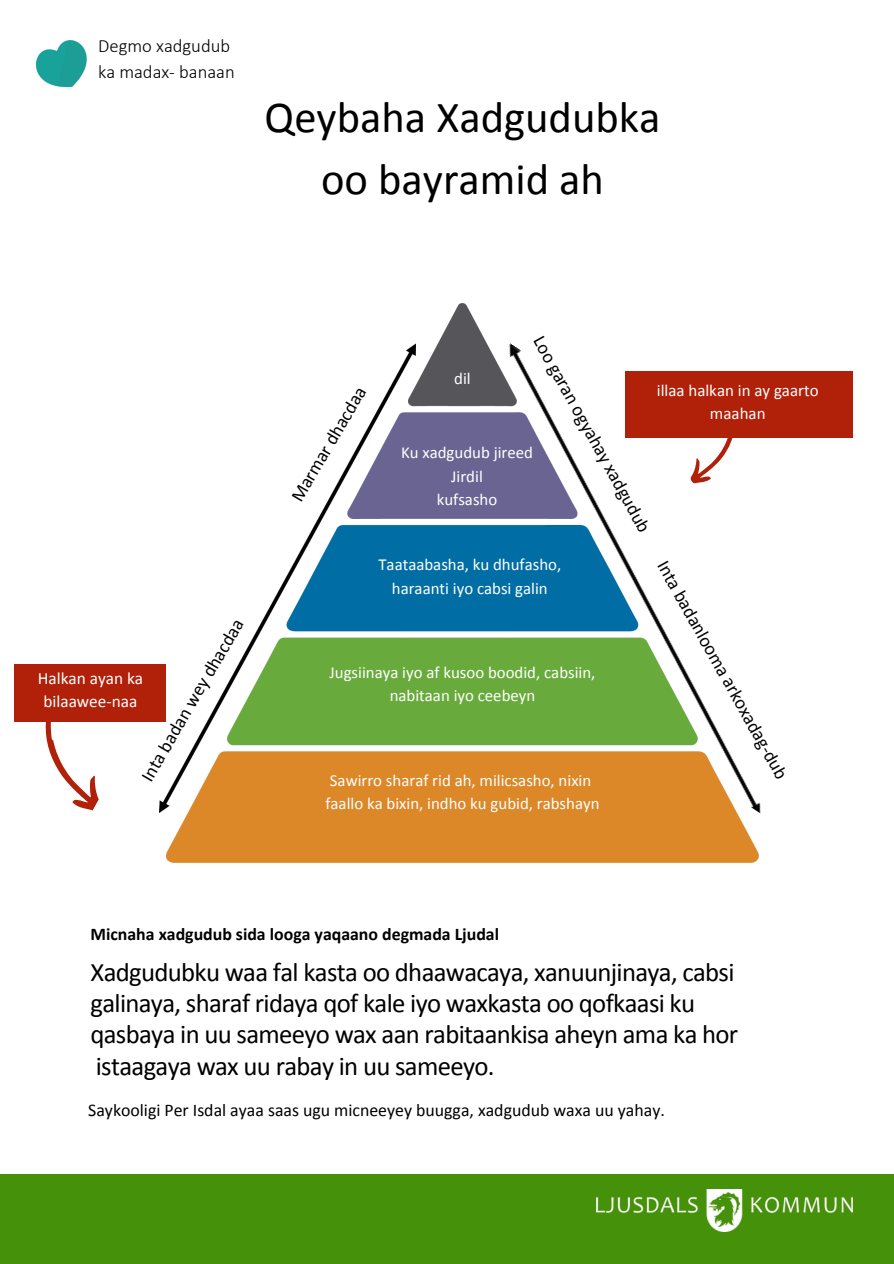
<style>
.page{position:relative;width:894px;height:1264px;background:#fff}
.page>*{position:absolute;margin:0;border:0;box-sizing:border-box;transform-origin:0 0}
.t1{font:44.55px/61.8px "Calibri";color:#000;text-align:center}
.t2{font:26.7px/31.3px "Calibri";letter-spacing:-.025em;color:#000}
.t3{font:18.75px "Calibri";color:#000}
.t4{font:300 18.75px/25.8px "Calibri";color:#000}
.t5{font:17.85px "Calibri";color:#000}
.t6{font:700 17.85px "Calibri";color:#000}
.t7{font:17.25px/23px "Calibri";color:#fff;text-align:center}
.t8{font:16.95px/22.5px "Calibri";color:#fff;text-align:center}
.t9{font:16.8px/23.2px "Calibri";color:#fff;text-align:center}
</style>
<div class="page">
<img style="left:36px;top:40px;width:51px;height:48px">
<div style="left:0;top:1174px;width:893px;height:89px;background:#46910a"></div>
<img style="left:596px;top:1189px;width:256px;height:42px">
<img style="left:166px;top:303px;width:592px;height:559px">
<svg style="left:45px;top:722px;width:47px;height:89px"></svg>
<svg style="left:92px;top:303px;width:308px;height:519px"></svg>
<div style="left:15px;top:664px;width:151px;height:58px;background:#b12009"></div>
<img style="left:370px;top:343px;width:483px;height:471px">
<h4 class="t4" style="left:98px;top:34px;width:138px">Degmo xadgudub ka madax- banaan</h4>
<p class="t1" style="left:264px;top:90px;width:397px">Qeybaha Xadgudubka oo bayramid ah</p>
<h2 class="t3" style="left:139px;top:776px;width:186px;rotate:-60deg">Inta badan wey dhacdaa</h2>
<p class="t7" style="left:38px;top:668px;width:107px">Halkan ayan ka bilaawee-naa</p>
<h3 class="t3" style="left:289px;top:496px;width:132px;rotate:-60deg">Marmar dhacdaa</h3>
<p class="t3" style="left:545px;top:333px;width:223px;rotate:61deg">Loo garan ogyahay xadgudub</p>
<p class="t9" style="left:454px;top:368px;width:18px">dil</p>
<p class="t8" style="left:656px;top:381px;width:163px">illaa halkan in ay gaarto maahan</p>
<h4 class="t9" style="left:401px;top:442px;width:133px">Ku xadgudub jireed</h4>
<p class="t9" style="left:451px;top:466px;width:33px">Jirdil</p>
<h4 class="t9" style="left:436px;top:489px;width:62px">kufsasho</h4>
<p class="t9" style="left:378px;top:554px;width:184px">Taataabasha, ku dhufasho,</p>
<p class="t9" style="left:392px;top:577px;width:157px">haraanti iyo cabsi galin</p>
<p class="t9" style="left:329px;top:662px;width:267px">Jugsiinaya iyo af kusoo boodid, cabsiin, nabitaan iyo ceebeyn</p>
<h4 class="t9" style="left:330px;top:770px;width:263px">Sawirro sharaf rid ah, milicsasho, nixin</h4>
<p class="t9" style="left:325px;top:793px;width:275px">faallo ka bixin, indho ku gubid, rabshayn</p>
<p class="t3" style="left:669px;top:558px;width:248px;rotate:61deg">Inta badanlooma arkoxadag-dub</p>
<p class="t6" style="left:90px;top:926px;width:410px">Micnaha xadgudub sida looga yaqaano degmada Ljudal</p>
<p class="t2" style="left:90px;top:958px;width:649px">Xadgudubku waa fal kasta oo dhaawacaya, xanuunjinaya, cabsi galinaya, sharaf ridaya qof kale iyo waxkasta oo qofkaasi ku qasbaya in uu sameeyo wax aan rabitaankisa aheyn ama ka hor istaagaya wax uu rabay in uu sameeyo.</p>
<p class="t5" style="left:88px;top:1102px;width:578px">Saykooligi Per Isdal ayaa saas ugu micneeyey buugga, xadgudub waxa uu yahay.</p>
</div>
